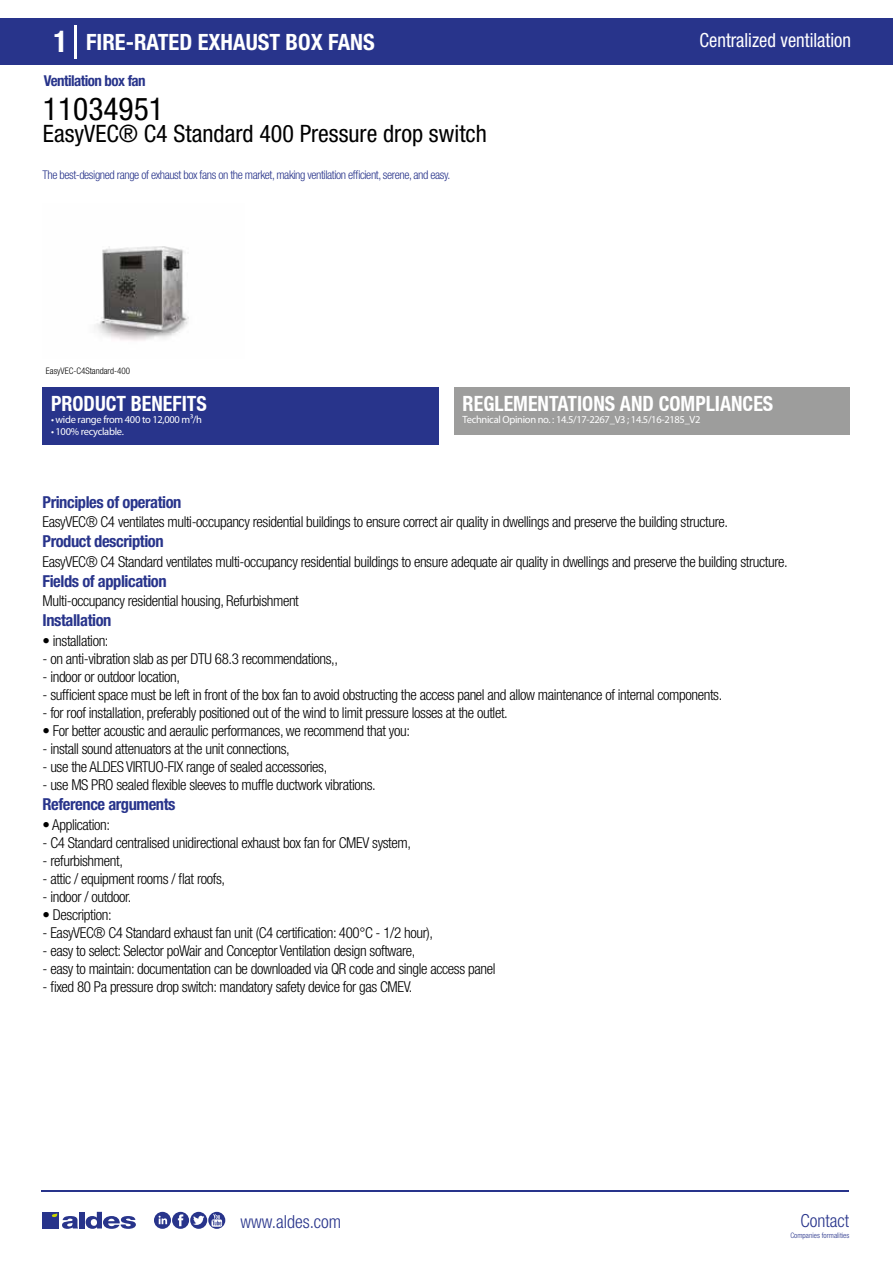
<style>
.page{position:relative;width:893px;height:1263px;background:#fff}
.page>*{position:absolute;margin:0;border:0;box-sizing:border-box;transform-origin:0 0}
.t1{font:condensed 31.5px "Helvetica Neue LT Std";color:#000}
.t2{font:condensed 24px "Helvetica Neue LT Std";color:#000}
.t3{font:700 condensed 22.5px "Helvetica Neue LT Std";color:#fff}
.t4{font:700 condensed 21px "Helvetica Neue";color:#fff;scale:.95 1}
.t5{font:condensed 19.5px "Helvetica Neue LT Std";color:#fff;scale:.95 1}
.t6{font:300 condensed 18px "Helvetica Neue";color:#28348b}
.t7{font:700 condensed 16.5px "Helvetica Neue LT Std";letter-spacing:-.025em;color:#28348b}
.t8{font:300 condensed 15px "Helvetica Neue LT Std";letter-spacing:-.025em;color:#000}
.t9{font:700 condensed 15px "Helvetica Neue LT Std";letter-spacing:-.035em;color:#28348b}
.t10{font:300 condensed 12px "Helvetica Neue LT Std";letter-spacing:-.035em;color:#28348b}
.t11{font:10.5px "Myriad Pro";letter-spacing:-.03em;color:#fff}
.t12{font:300 condensed 9px "Helvetica Neue";color:#000}
.t13{font:300 condensed 7.5px "Helvetica Neue";color:#28348b}
.s1{font-size:30px}
</style>
<div class="page">
<div style="left:0;top:18px;width:893px;height:46px;background:#28348b"></div>
<div style="left:454px;top:387px;width:396px;height:48px;background:#9d9d9c"></div>
<div style="left:43px;top:387px;width:396px;height:57px;background:#28348b"></div>
<hr style="left:74px;top:25px;width:2px;height:33px;background:#fff">
<svg style="left:94px;top:246px;width:95px;height:95px"></svg>
<hr style="left:41px;top:1190px;width:808px;height:1px;background:#28348b">
<svg style="left:154px;top:1212px;width:71px;height:17px"></svg>
<div style="left:42px;top:1212px;width:17px;height:16px;background:#28348b"></div>
<div style="left:79px;top:1212px;width:5px;height:16px;background:#28348b"></div>
<svg style="left:86px;top:1212px;width:50px;height:17px"></svg>
<svg style="left:52px;top:1213px;width:26px;height:16px"></svg>
<h3 class="t3" style="left:54px;top:28px;width:323px"><span class="s1">1</span> FIRE-RATED EXHAUST BOX FANS</h3>
<h3 class="t5" style="left:700px;top:29px;width:161px">Centralized ventilation</h3>
<p class="t9" style="left:44px;top:71px;width:103px">Ventilation box fan</p>
<h1 class="t1" style="left:43px;top:91px;width:122px">11034951</h1>
<h2 class="t2" style="left:43px;top:120px;width:445px">EasyVEC® C4 Standard 400 Pressure drop switch</h2>
<p class="t10" style="left:43px;top:167px;width:409px">The best-designed range of exhaust box fans on the market, making ventilation efficient, serene, and easy.</p>
<p class="t12" style="left:46px;top:365px;width:86px">EasyVEC-C4Standard-400</p>
<p class="t12" style="left:87px;top:365px;width:77px">Standard 1 0 to 2500</p>
<h3 class="t4" style="left:51px;top:391px;width:166px">PRODUCT BENEFITS</h3>
<p class="t11" style="left:51px;top:413px;width:153px">• wide range from 400 to 12,000 m³/h</p>
<p class="t11" style="left:51px;top:425px;width:74px">• 100% recyclable.</p>
<h3 class="t4" style="left:463px;top:391px;width:328px">REGLEMENTATIONS AND COMPLIANCES</h3>
<p class="t11" style="left:463px;top:413px;width:239px">Technical Opinion no. : 14.5/17-2267_V3 ; 14.5/16-2185_V2</p>
<p class="t7" style="left:43px;top:492px;width:140px">Principles of operation</p>
<p class="t7" style="left:43px;top:531px;width:123px">Product description</p>
<p class="t7" style="left:43px;top:571px;width:126px">Fields of application</p>
<p class="t7" style="left:43px;top:610px;width:70px">Installation</p>
<p class="t8" style="left:43px;top:513px;width:687px">EasyVEC® C4 ventilates multi-occupancy residential buildings to ensure correct air quality in dwellings and preserve the building structure.</p>
<p class="t8" style="left:43px;top:553px;width:747px">EasyVEC® C4 Standard ventilates multi-occupancy residential buildings to ensure adequate air quality in dwellings and preserve the building structure.</p>
<p class="t8" style="left:43px;top:592px;width:258px">Multi-occupancy residential housing, Refurbishment</p>
<p class="t8" style="left:43px;top:632px;width:68px">• installation:</p>
<p class="t8" style="left:43px;top:650px;width:297px">- on anti-vibration slab as per DTU 68.3 recommendations,,</p>
<p class="t8" style="left:43px;top:668px;width:139px">- indoor or outdoor location,</p>
<p class="t8" style="left:43px;top:686px;width:681px">- sufficient space must be left in front of the box fan to avoid obstructing the access panel and allow maintenance of internal components.</p>
<p class="t8" style="left:43px;top:704px;width:467px">- for roof installation, preferably positioned out of the wind to limit pressure losses at the outlet.</p>
<p class="t8" style="left:43px;top:722px;width:369px">• For better acoustic and aeraulic performances, we recommend that you:</p>
<p class="t8" style="left:43px;top:740px;width:249px">- install sound attenuators at the unit connections,</p>
<p class="t8" style="left:43px;top:758px;width:286px">- use the ALDES VIRTUO-FIX range of sealed accessories,</p>
<p class="t8" style="left:43px;top:776px;width:335px">- use MS PRO sealed flexible sleeves to muffle ductwork vibrations.</p>
<p class="t7" style="left:43px;top:794px;width:135px">Reference arguments</p>
<p class="t8" style="left:43px;top:816px;width:69px">• Application:</p>
<p class="t8" style="left:43px;top:834px;width:370px">- C4 Standard centralised unidirectional exhaust box fan for CMEV system,</p>
<p class="t8" style="left:43px;top:852px;width:82px">- refurbishment,</p>
<p class="t8" style="left:43px;top:870px;width:184px">- attic / equipment rooms / flat roofs,</p>
<p class="t8" style="left:43px;top:888px;width:91px">- indoor / outdoor.</p>
<p class="t8" style="left:43px;top:906px;width:71px">• Description:</p>
<p class="t8" style="left:43px;top:924px;width:392px">- EasyVEC® C4 Standard exhaust fan unit (C4 certification: 400°C - 1/2 hour),</p>
<p class="t8" style="left:43px;top:942px;width:374px">- easy to select: Selector poWair and Conceptor Ventilation design software,</p>
<p class="t8" style="left:43px;top:960px;width:454px">- easy to maintain: documentation can be downloaded via QR code and single access panel</p>
<p class="t8" style="left:43px;top:978px;width:372px">- fixed 80 Pa pressure drop switch: mandatory safety device for gas CMEV.</p>
<p class="t6" style="left:240px;top:1211px;width:102px">www.aldes.com</p>
<p class="t6" style="left:800px;top:1211px;width:50px">Contact</p>
<p class="t13" style="left:790px;top:1230px;width:60px">Companies formalities</p>
</div>
